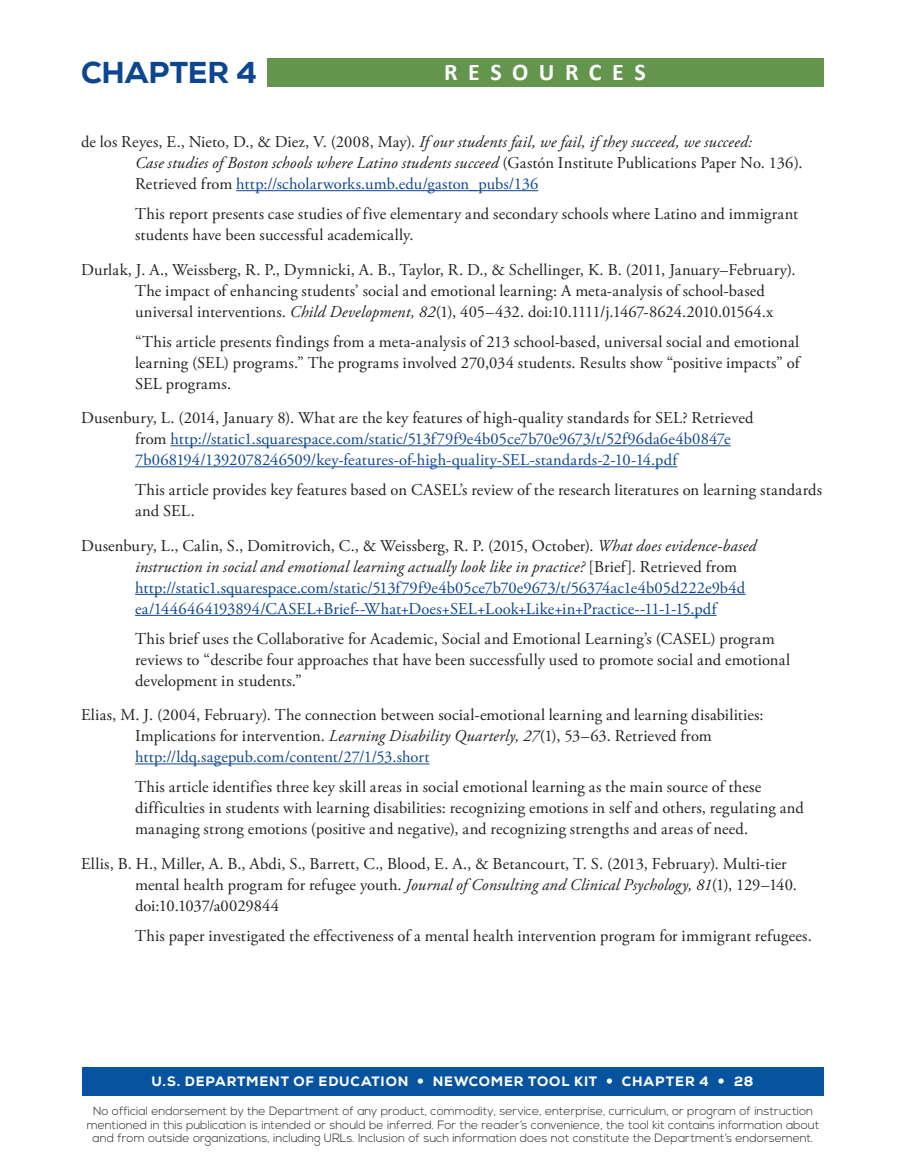
<style>
.page{position:relative;width:905px;height:1175px;background:#fff}
.page>*{position:absolute;margin:0;border:0;box-sizing:border-box;transform-origin:0 0}
.t1{font:800 30px "Nexa";color:#0d4690}
.t2{font:700 24px "Calibri";letter-spacing:.435em;color:#fff}
.t3{font:16.5px/21px "Adobe Garamond Pro";letter-spacing:.01em;color:#231f20}
.t4{font:16.5px/21px "Adobe Garamond Pro";letter-spacing:.01em;color:#0d4690}
.t5{font:italic 16.5px/21px "Adobe Garamond Pro";letter-spacing:.01em;color:#231f20}
.t6{font:800 13.5px "Nexa";letter-spacing:.06em;color:#fff}
.t7{font:800 13.5px "Nexa";letter-spacing:.08em;color:#fff}
.t8{font:300 12px/13.5px "Nexa";color:#231f20;text-align:center}
.s1{font-style:normal}
.s2{font-style:normal;color:#0d4690}
.s3{font-style:italic}
.s4{color:#231f20}
.s5{font-style:italic;color:#231f20}
.s6{color:#0d4690}
</style>
<div class="page">
<div style="left:266px;top:58px;width:557px;height:29px;background:#63954d"></div>
<div style="left:82px;top:1066px;width:741px;height:29px;background:#08539f"></div>
<hr style="left:236px;top:190px;width:302px;height:1px;background:#0d4690">
<hr style="left:170px;top:445px;width:560px;height:1px;background:#0d4690">
<hr style="left:135px;top:466px;width:542px;height:1px;background:#0d4690">
<hr style="left:135px;top:594px;width:610px;height:1px;background:#0d4690">
<hr style="left:135px;top:615px;width:581px;height:1px;background:#0d4690">
<hr style="left:135px;top:763px;width:294px;height:1px;background:#0d4690">
<h1 class="t1" style="left:81px;top:53px;width:177px">CHAPTER 4</h1>
<h2 class="t2" style="left:444px;top:55px;width:203px">RESOURCES</h2>
<p class="t5" style="left:135px;top:132px;width:669px;text-indent:-54px"><span class="s1">de los Reyes, E., Nieto, D., &amp; Diez, V. (2008, May).</span> If our students fail, we fail, if they succeed, we succeed:<br>Case studies of Boston schools where Latino students succeed <span class="s1">(Gastón Institute Publications Paper No. 136).<br>Retrieved from</span> <span class="s2">http://scholarworks.umb.edu/gaston_pubs/136</span></p>
<p class="t3" style="left:135px;top:204px;width:664px">This report presents case studies of five elementary and secondary schools where Latino and immigrant students have been successful academically.</p>
<p class="t3" style="left:135px;top:259px;width:662px;text-indent:-54px">Durlak, J. A., Weissberg, R. P., Dymnicki, A. B., Taylor, R. D., &amp; Schellinger, K. B. (2011, January–February).<br>The impact of enhancing students’ social and emotional learning: A meta-analysis of school-based universal interventions. <span class="s3">Child Development, 82</span>(1), 405–432. doi:10.1111/j.1467-8624.2010.01564.x</p>
<p class="t3" style="left:135px;top:331px;width:666px;text-align:justify">“This article presents findings from a meta-analysis of 213 school-based, universal social and emotional learning (SEL) programs.” The programs involved 270,034 students. Results show “positive impacts” of SEL programs.</p>
<p class="t4" style="left:135px;top:408px;width:620px;text-indent:-54px"><span class="s4">Dusenbury, L. (2014, January 8). What are the key features of high-quality standards for SEL? Retrieved from</span> http://static1.squarespace.com/static/513f79f9e4b05ce7b70e9673/t/52f96da6e4b0847e<br>7b068194/1392078246509/key-features-of-high-quality-SEL-standards-2-10-14.pdf</p>
<p class="t3" style="left:135px;top:480px;width:688px">This article provides key features based on CASEL’s review of the research literatures on learning standards and SEL.</p>
<p class="t4" style="left:135px;top:535px;width:622px;text-indent:-54px"><span class="s4">Dusenbury, L., Calin, S., Domitrovich, C., &amp; Weissberg, R. P. (2015, October).</span> <span class="s5">What does evidence-based instruction in social and emotional learning actually look like in practice?</span> <span class="s4">[Brief]. Retrieved from </span>http://static1.squarespace.com/static/513f79f9e4b05ce7b70e9673/t/56374ac1e4b05d222e9b4d ea/1446464193894/CASEL+Brief--What+Does+SEL+Look+Like+in+Practice--11-1-15.pdf</p>
<p class="t3" style="left:135px;top:628px;width:656px">This brief uses the Collaborative for Academic, Social and Emotional Learning’s (CASEL) program reviews to “describe four approaches that have been successfully used to promote social and emotional development in students.”</p>
<p class="t3" style="left:135px;top:705px;width:630px;text-indent:-54px">Elias, M. J. (2004, February). The connection between social-emotional learning and learning disabilities:<br>Implications for intervention. <span class="s3">Learning Disability Quarterly, 27</span>(1), 53–63. Retrieved from <span class="s6">http://ldq.sagepub.com/content/27/1/53.short</span></p>
<p class="t3" style="left:135px;top:777px;width:670px">This article identifies three key skill areas in social emotional learning as the main source of these difficulties in students with learning disabilities: recognizing emotions in self and others, regulating and managing strong emotions (positive and negative), and recognizing strengths and areas of need.</p>
<p class="t3" style="left:135px;top:853px;width:663px;text-indent:-54px">Ellis, B. H., Miller, A. B., Abdi, S., Barrett, C., Blood, E. A., &amp; Betancourt, T. S. (2013, February). Multi-tier mental health program for refugee youth. <span class="s3">Journal of Consulting and Clinical Psychology, 81</span>(1), 129–140. doi:10.1037/a0029844</p>
<p class="t3" style="left:135px;top:925px;width:678px">This paper investigated the effectiveness of a mental health intervention program for immigrant refugees.</p>
<p class="t6" style="left:151px;top:1073px;width:258px">U.S. DEPARTMENT OF EDUCATION</p>
<p class="t6" style="left:433px;top:1073px;width:166px">NEWCOMER TOOL KIT</p>
<p class="t7" style="left:621px;top:1073px;width:88px">CHAPTER 4</p>
<p class="t6" style="left:734px;top:1073px;width:21px">28</p>
<p class="t8" style="left:87px;top:1104px;width:734px">No official endorsement by the Department of any product, commodity, service, enterprise, curriculum, or program of instruction mentioned in this publication is intended or should be inferred. For the reader’s convenience, the tool kit contains information about and from outside organizations, including URLs. Inclusion of such information does not constitute the Department’s endorsement.</p>
</div>
